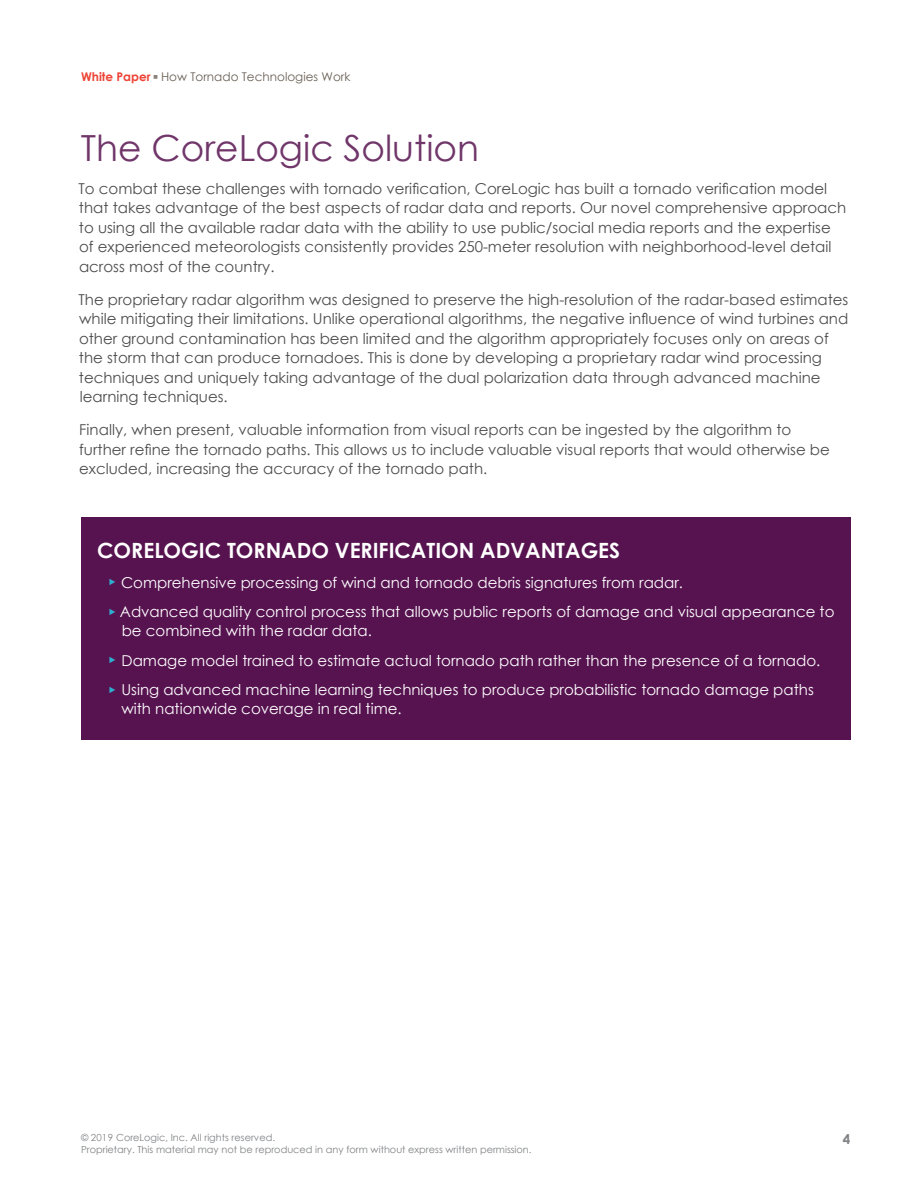
<style>
.page{position:relative;width:918px;height:1188px;background:#fff}
.page>*{position:absolute;margin:0;border:0;box-sizing:border-box;transform-origin:0 0}
.Headline_WP{font:36px "Century Gothic";color:#70366a}
.t1{font:700 21px "Century Gothic";color:#fff}
.Body_Text{font:15px/19.5px "Century Gothic";color:#4d4d4f}
.t2{font:15px/19.5px "Century Gothic";color:#fff}
.t3{font:700 13.5px "Century Gothic";color:#808285}
.t4{font:12px "Century Gothic";color:#696056}
.t5{font:9.75px/12px "Century Gothic";color:#808285}
.s1{font-weight:700;color:#ed4436}
.s2{font-family:"Arial";font-size:9px;color:#2faecf}
</style>
<div class="page">
<div style="left:81px;top:517px;width:769px;height:223px;background:#571350"></div>
<p class="t4" style="left:81px;top:68px;width:271px"><span class="s1">White Paper</span> How Tornado Technologies Work</p>
<p class="Headline_WP" style="left:81px;top:123px;width:400px">The CoreLogic Solution</p>
<p class="Body_Text" style="left:78px;top:178px;width:769px">To combat these challenges with tornado verification, CoreLogic has built a tornado verification model that takes advantage of the best aspects of radar data and reports. Our novel comprehensive approach to using all the available radar data with the ability to use public/social media reports and the expertise of experienced meteorologists consistently provides 250-meter resolution with neighborhood-level detail across most of the country.</p>
<p class="Body_Text" style="left:78px;top:289px;width:771px">The proprietary radar algorithm was designed to preserve the high-resolution of the radar-based estimates while mitigating their limitations. Unlike operational algorithms, the negative influence of wind turbines and other ground contamination has been limited and the algorithm appropriately focuses only on areas of the storm that can produce tornadoes. This is done by developing a proprietary radar wind processing techniques and uniquely taking advantage of the dual polarization data through advanced machine learning techniques.</p>
<p class="Body_Text" style="left:79px;top:420px;width:752px">Finally, when present, valuable information from visual reports can be ingested by the algorithm to further refine the tornado paths. This allows us to include valuable visual reports that would otherwise be excluded, increasing the accuracy of the tornado path.</p>
<p class="t1" style="left:97px;top:535px;width:524px">CORELOGIC TORNADO VERIFICATION ADVANTAGES</p>
<p class="t2" style="left:109px;top:572px;width:576px"><span class="s2">►</span> Comprehensive processing of wind and tornado debris signatures from radar.</p>
<p class="t2" style="left:122px;top:602px;width:714px;text-indent:-13px"><span class="s2">►</span> Advanced quality control process that allows public reports of damage and visual appearance to be combined with the radar data.</p>
<p class="t2" style="left:109px;top:650px;width:713px"><span class="s2">►</span> Damage model trained to estimate actual tornado path rather than the presence of a tornado.</p>
<p class="t2" style="left:121px;top:679px;width:694px;text-indent:-13px"><span class="s2">►</span> Using advanced machine learning techniques to produce probabilistic tornado damage paths with nationwide coverage in real time.</p>
<p class="t5" style="left:81px;top:1131px;width:452px">© 2019 CoreLogic, Inc. All rights reserved.<br>Proprietary. This material may not be reproduced in any form without express written permission.</p>
<p class="t3" style="left:843px;top:1129px;width:9px">4</p>
</div>
